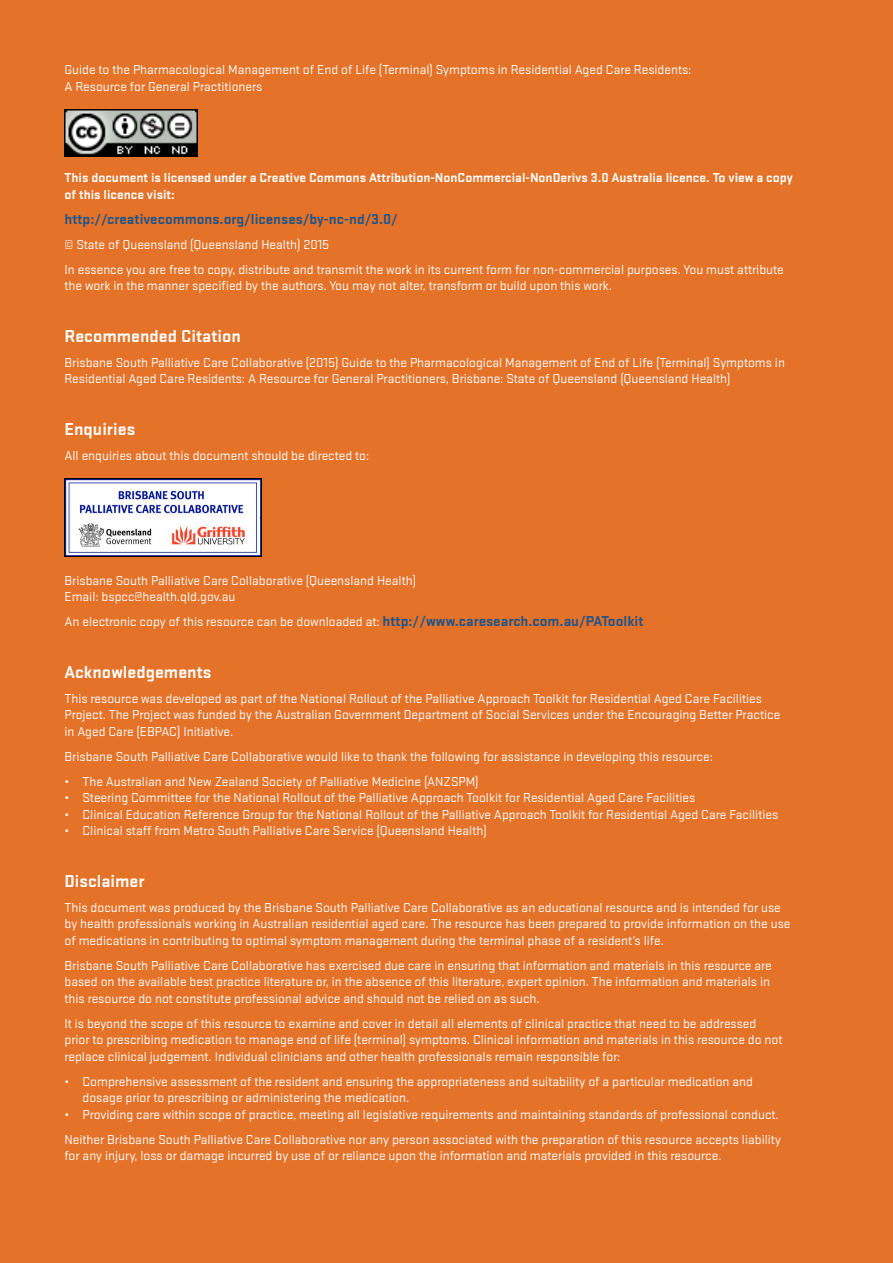
<style>
.page{position:relative;width:893px;height:1263px;background:#e47228}
.page>*{position:absolute;margin:0;border:0;box-sizing:border-box;transform-origin:0 0}
.t1{font:700 18px "Stratum 2";color:#fff}
.t2{font:700 15px "Stratum 2";color:#1f548a}
.t3{font:13.5px/16.5px "Stratum 2";color:#fff}
.t4{font:700 13.5px/16.5px "Stratum 2";color:#fff}
.s1{font-weight:700;font-size:15px;color:#1f548a}
</style>
<div class="page">
<img style="left:64px;top:109px;width:133px;height:47px">
<img style="left:65px;top:479px;width:196px;height:77px">
<hr style="left:64px;top:478px;width:1px;height:79px;background:#000">
<hr style="left:261px;top:478px;width:1px;height:79px;background:#000">
<hr style="left:65px;top:478px;width:196px;height:1px;background:#000">
<hr style="left:65px;top:556px;width:196px;height:1px;background:#000">
<p class="t3" style="left:64px;top:61px;width:628px">Guide to the Pharmacological Management of End of Life (Terminal) Symptoms in Residential Aged Care Residents:<br>A Resource for General Practitioners</p>
<p class="t4" style="left:64px;top:169px;width:730px">This document is licensed under a Creative Commons Attribution-NonCommercial-NonDerivs 3.0 Australia licence. To view a copy of this licence visit:</p>
<p class="t2" style="left:64px;top:208px;width:335px">http://creativecommons.org/licenses/by-nc-nd/3.0/</p>
<p class="t3" style="left:64px;top:231px;width:721px;line-height:25px">© State of Queensland (Queensland Health) 2015<br>In essence you are free to copy, distribute and transmit the work in its current form for non-commercial purposes. You must attribute</p>
<p class="t3" style="left:64px;top:277px;width:549px">the work in the manner specified by the authors. You may not alter, transform or build upon this work.</p>
<h1 class="t1" style="left:64px;top:323px;width:178px">Recommended Citation</h1>
<p class="t3" style="left:64px;top:353px;width:722px">Brisbane South Palliative Care Collaborative (2015) Guide to the Pharmacological Management of End of Life (Terminal) Symptoms in<br>Residential Aged Care Residents: A Resource for General Practitioners, Brisbane: State of Queensland (Queensland Health)</p>
<h1 class="t1" style="left:64px;top:416px;width:72px">Enquiries</h1>
<p class="t3" style="left:64px;top:446px;width:306px">All enquiries about this document should be directed to:</p>
<p class="t3" style="left:64px;top:571px;width:353px">Brisbane South Palliative Care Collaborative (Queensland Health)<br>Email: bspcc@health.qld.gov.au</p>
<p class="t3" style="left:64px;top:613px;width:580px">An electronic copy of this resource can be downloaded at: <span class="s1">http://www.caresearch.com.au/PAToolkit</span></p>
<h1 class="t1" style="left:64px;top:659px;width:148px">Acknowledgements</h1>
<p class="t3" style="left:64px;top:689px;width:717px">This resource was developed as part of the National Rollout of the Palliative Approach Toolkit for Residential Aged Care Facilities<br>Project. The Project was funded by the Australian Government Department of Social Services under the Encouraging Better Practice in Aged Care (EBPAC) Initiative.</p>
<p class="t3" style="left:64px;top:747px;width:650px">Brisbane South Palliative Care Collaborative would like to thank the following for assistance in developing this resource:</p>
<p class="t3" style="left:64px;top:772px;width:416px">• The Australian and New Zealand Society of Palliative Medicine (ANZSPM)</p>
<p class="t3" style="left:64px;top:789px;width:632px">• Steering Committee for the National Rollout of the Palliative Approach Toolkit for Residential Aged Care Facilities</p>
<p class="t3" style="left:64px;top:805px;width:715px">• Clinical Education Reference Group for the National Rollout of the Palliative Approach Toolkit for Residential Aged Care Facilities</p>
<p class="t3" style="left:64px;top:822px;width:424px">• Clinical staff from Metro South Palliative Care Service (Queensland Health)</p>
<h1 class="t1" style="left:64px;top:868px;width:82px">Disclaimer</h1>
<p class="t3" style="left:64px;top:898px;width:727px">This document was produced by the Brisbane South Palliative Care Collaborative as an educational resource and is intended for use by health professionals working in Australian residential aged care. The resource has been prepared to provide information on the use of medications in contributing to optimal symptom management during the terminal phase of a resident’s life.</p>
<p class="t3" style="left:64px;top:956px;width:709px">Brisbane South Palliative Care Collaborative has exercised due care in ensuring that information and materials in this resource are based on the available best practice literature or, in the absence of this literature, expert opinion. The information and materials in this resource do not constitute professional advice and should not be relied on as such.</p>
<p class="t3" style="left:64px;top:1014px;width:719px">It is beyond the scope of this resource to examine and cover in detail all elements of clinical practice that need to be addressed prior to prescribing medication to manage end of life (terminal) symptoms. Clinical information and materials in this resource do not replace clinical judgement. Individual clinicians and other health professionals remain responsible for:</p>
<p class="t3" style="left:82px;top:1072px;width:672px;text-indent:-18px">• Comprehensive assessment of the resident and ensuring the appropriateness and suitability of a particular medication and dosage prior to prescribing or administering the medication.</p>
<p class="t3" style="left:64px;top:1101px;width:718px;line-height:25px">• Providing care within scope of practice, meeting all legislative requirements and maintaining standards of professional conduct.<br>Neither Brisbane South Palliative Care Collaborative nor any person associated with the preparation of this resource accepts liability</p>
<p class="t3" style="left:64px;top:1147px;width:658px">for any injury, loss or damage incurred by use of or reliance upon the information and materials provided in this resource.</p>
</div>
